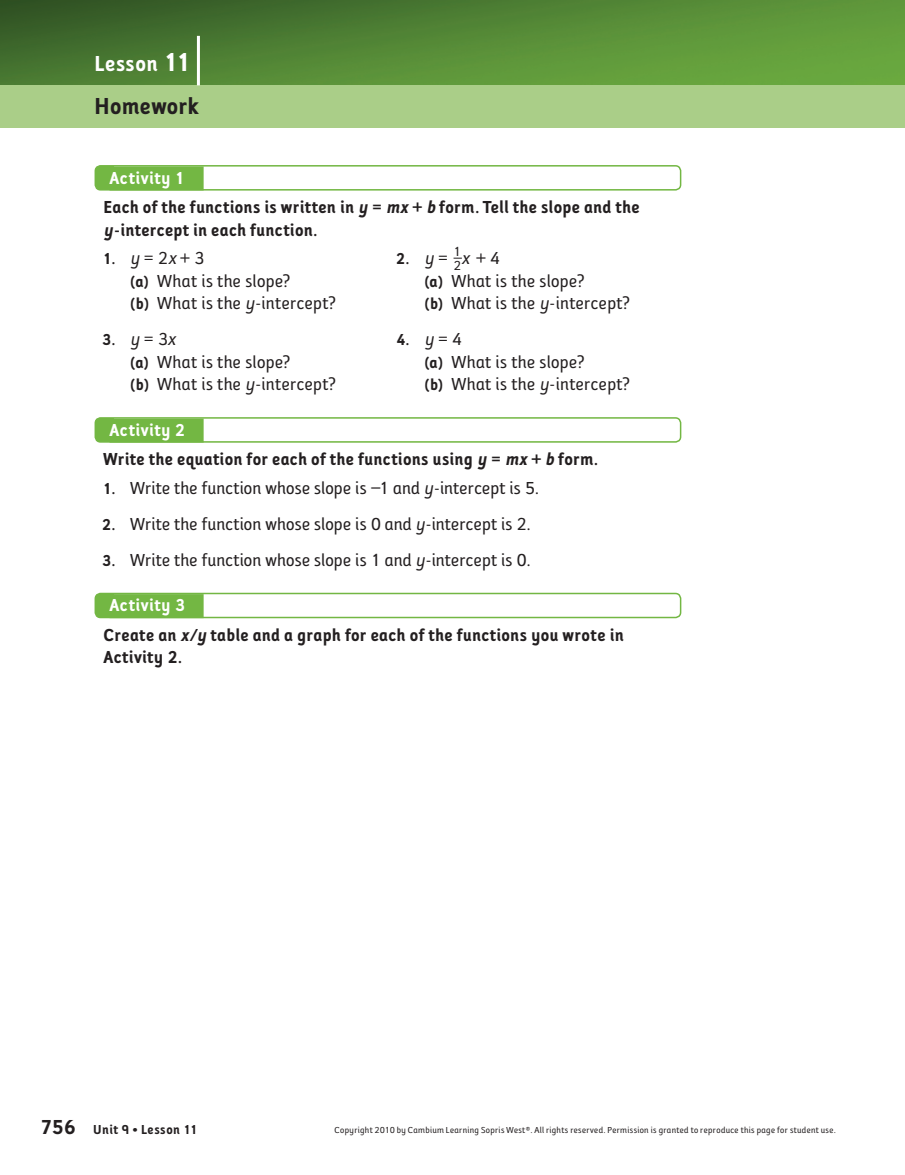
<style>
.page{position:relative;width:905px;height:1175px;background:#fff}
.page>*{position:absolute;margin:0;border:0;box-sizing:border-box;transform-origin:0 0}
.Topic_Head{font:24px "SW Folder Bold";letter-spacing:-.015em;color:#231f20}
.t1{font:22.5px "SW Folder Bold";color:#fff}
.Direction_Homework{font:18px/22.5px "SW Folder Bold";letter-spacing:-.015em;color:#231f20}
.AL{font:18px "SW Folder Regular";letter-spacing:-.005em;color:#231f20}
.NL{font:18px "SW Folder Regular";letter-spacing:-.015em;color:#231f20}
.t2{font:18px "SW Folder Bold";color:#fff}
.NL-2{font:18px "SW Folder Italic";color:#231f20}
.NL-3{font:16.5px "SW Folder Bold";color:#231f20}
.t3{font:13.5px "SW Folder Bold";letter-spacing:.01em;color:#231f20}
.t4{font:13.5px/13.8px "SW Folder Regular";color:#231f20}
.t5{font:9px "SW Folder Regular";letter-spacing:.01em;color:#231f20}
.s1{font-size:27px}
.s2{font-style:italic}
.s3{font-family:"SW Folder Italic"}
.s4{font-family:"SW Folder Bold";font-size:16.5px}
.s5{font-family:"SW Folder Regular"}
.s6{font-size:21px}
</style>
<div class="page">
<img style="left:0;top:0;width:905px;height:85px">
<div style="left:0;top:85px;width:904px;height:43px;background:#aace88"></div>
<hr style="left:197px;top:36px;width:3px;height:49px;background:#fff">
<div style="left:110px;top:166px;width:94px;height:24px;background:#73b743"></div>
<div style="left:95px;top:165px;width:586px;height:25px;border:2px solid #73b743;border-radius:5px"></div>
<div style="left:110px;top:418px;width:94px;height:24px;background:#73b743"></div>
<div style="left:95px;top:417px;width:586px;height:25px;border:2px solid #73b743;border-radius:5px"></div>
<div style="left:110px;top:594px;width:94px;height:24px;background:#73b743"></div>
<div style="left:95px;top:592px;width:586px;height:26px;border:2px solid #73b743;border-radius:5px"></div>
<p class="t1" style="left:94px;top:50px;width:99px">Lesson <span class="s1">11</span></p>
<p class="Topic_Head" style="left:94px;top:93px;width:107px">Homework</p>
<p class="t2" style="left:110px;top:167px;width:78px">Activity 1</p>
<p class="Direction_Homework" style="left:104px;top:196px;width:538px">Each of the functions is written in <span class="s2">y</span> = <span class="s2">mx</span> + <span class="s2">b</span> form. Tell the slope and the <span class="s2">y</span>-intercept in each function.</p>
<p class="NL-3" style="left:103px;top:249px;width:14px">1.</p>
<p class="NL" style="left:130px;top:248px;width:76px"><span class="s3">y</span> = 2<span class="s3">x</span> + 3</p>
<p class="AL" style="left:130px;top:271px;width:161px"><span class="s4">(a)</span> What is the slope?</p>
<p class="AL" style="left:130px;top:293px;width:207px"><span class="s4">(b)</span> What is the <span class="s3">y</span>-intercept?</p>
<p class="NL-3" style="left:396px;top:249px;width:15px">2.</p>
<p class="NL-2" style="left:424px;top:248px;width:25px">y <span class="s5">=</span></p>
<p class="t4" style="left:453px;top:244px;width:18px">1<br>2<sup>x</sup></p>
<p class="NL" style="left:476px;top:248px;width:26px">+ 4</p>
<p class="AL" style="left:424px;top:271px;width:161px"><span class="s4">(a)</span> What is the slope?</p>
<p class="AL" style="left:424px;top:293px;width:207px"><span class="s4">(b)</span> What is the <span class="s3">y</span>-intercept?</p>
<p class="NL-3" style="left:102px;top:330px;width:15px">3.</p>
<p class="NL-2" style="left:130px;top:329px;width:47px">y <span class="s5">= 3</span>x</p>
<p class="AL" style="left:130px;top:352px;width:161px"><span class="s4">(a)</span> What is the slope?</p>
<p class="AL" style="left:130px;top:374px;width:207px"><span class="s4">(b)</span> What is the <span class="s3">y</span>-intercept?</p>
<p class="NL-3" style="left:396px;top:330px;width:15px">4.</p>
<p class="NL" style="left:424px;top:329px;width:39px"><span class="s3">y</span> = 4</p>
<p class="AL" style="left:424px;top:352px;width:161px"><span class="s4">(a)</span> What is the slope?</p>
<p class="AL" style="left:424px;top:374px;width:207px"><span class="s4">(b)</span> What is the <span class="s3">y</span>-intercept?</p>
<p class="t2" style="left:110px;top:419px;width:78px">Activity 2</p>
<p class="Direction_Homework" style="left:104px;top:448px;width:496px">Write the equation for each of the functions using <span class="s2">y</span> = <span class="s2">mx</span> + <span class="s2">b</span> form.</p>
<p class="NL-3" style="left:103px;top:479px;width:14px">1.</p>
<p class="NL" style="left:130px;top:478px;width:410px">Write the function whose slope is −1 and <span class="s3">y</span>-intercept is 5.</p>
<p class="NL-3" style="left:102px;top:515px;width:15px">2.</p>
<p class="NL" style="left:130px;top:514px;width:402px">Write the function whose slope is 0 and <span class="s3">y</span>-intercept is 2.</p>
<p class="NL-3" style="left:102px;top:551px;width:15px">3.</p>
<p class="NL" style="left:130px;top:550px;width:402px">Write the function whose slope is 1 and <span class="s3">y</span>-intercept is 0.</p>
<p class="t2" style="left:110px;top:595px;width:78px">Activity 3</p>
<p class="Direction_Homework" style="left:104px;top:623px;width:522px">Create an <span class="s2">x</span>/<span class="s2">y</span> table and a graph for each of the functions you wrote in<br>Activity 2.</p>
<p class="t3" style="left:40px;top:1122px;width:159px"><span class="s6">756</span> Unit 9 • Lesson 11</p>
<p class="t5" style="left:334px;top:1125px;width:503px">Copyright 2010 by Cambium Learning Sopris West®. All rights reserved. Permission is granted to reproduce this page for student use.</p>
</div>
